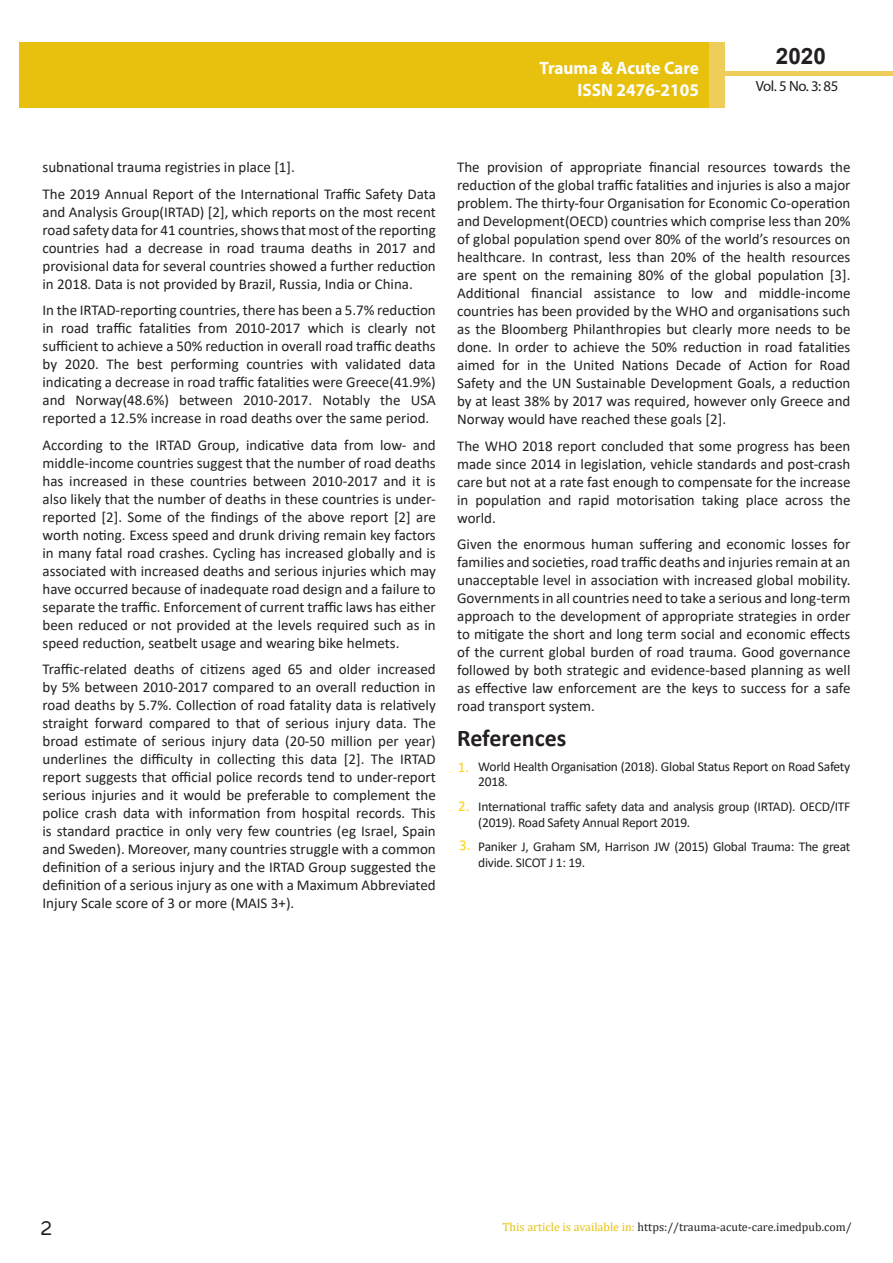
<style>
.page{position:relative;width:893px;height:1263px;background:#fff}
.page>*{position:absolute;margin:0;border:0;box-sizing:border-box;transform-origin:0 0}
.t1{font:25.5px "Tunga";color:#231f20}
.t2{font:700 24px "Calibri";color:#231f20}
.t3{font:700 22.5px "Arial";color:#231f20}
.t4{font:700 18px/21.6px "Myriad Pro";color:#fff;text-align:right;scale:.96 1}
.t5{font:15px/18px "Calibri";color:#231f20;text-align:justify}
.t6{font:15px "Calibri";color:#fed20c}
.t7{font:14.85px "Myriad Pro";letter-spacing:-.03em;color:#231f20}
.t8{font:13.5px/15.8px "Calibri";letter-spacing:-.02em;color:#231f20}
.t9{font:12px "Cambria";color:#231f20}
.s1{color:#e7c10e}
</style>
<div class="page">
<div style="left:19px;top:42px;width:690px;height:66px;background:#e7c10e"></div>
<div style="left:709px;top:42px;width:16px;height:66px;background:#eecd5a"></div>
<hr style="left:723px;top:71px;width:170px;height:4px;background:#eecd5a">
<p class="t4" style="left:517px;top:54px;width:198px">ARCHIVOS DE MEDICINA<br>ISSN 1698-9465</p>
<p class="t4" style="left:539px;top:57px;width:168px">Trauma &amp; Acute Care<br>ISSN 2476-2105</p>
<h3 class="t3" style="left:776px;top:41px;width:52px">2020</h3>
<p class="t7" style="left:756px;top:77px;width:84px">Vol. 5 No. 3: 85</p>
<p class="t5" style="left:43px;top:154px;width:395px;line-height:26.5px">subnational trauma registries in place [1].<br>The 2019 Annual Report of the International Traffic Safety Data</p>
<p class="t5" style="left:43px;top:203px;width:395px">and Analysis Group(IRTAD) [2], which reports on the most recent road safety data for 41 countries, shows that most of the reporting countries had a decrease in road trauma deaths in 2017 and provisional data for several countries showed a further reduction in 2018. Data is not provided by Brazil, Russia, India or China.</p>
<p class="t5" style="left:43px;top:301px;width:395px">In the IRTAD-reporting countries, there has been a 5.7% reduction in road traffic fatalities from 2010-2017 which is clearly not sufficient to achieve a 50% reduction in overall road traffic deaths by 2020. The best performing countries with validated data indicating a decrease in road traffic fatalities were Greece(41.9%) and Norway(48.6%) between 2010-2017. Notably the USA reported a 12.5% increase in road deaths over the same period.</p>
<p class="t5" style="left:43px;top:436px;width:395px">According to the IRTAD Group, indicative data from low- and middle-income countries suggest that the number of road deaths has increased in these countries between 2010-2017 and it is also likely that the number of deaths in these countries is under&shy;reported [2]. Some of the findings of the above report [2] are worth noting. Excess speed and drunk driving remain key factors in many fatal road crashes. Cycling has increased globally and is associated with increased deaths and serious injuries which may have occurred because of inadequate road design and a failure to separate the traffic. Enforcement of current traffic laws has either been reduced or not provided at the levels required such as in speed reduction, seatbelt usage and wearing bike helmets.</p>
<p class="t5" style="left:43px;top:660px;width:395px">Traffic-related deaths of citizens aged 65 and older increased by 5% between 2010-2017 compared to an overall reduction in road deaths by 5.7%. Collection of road fatality data is relatively straight forward compared to that of serious injury data. The broad estimate of serious injury data (20-50 million per year) underlines the difficulty in collecting this data [2]. The IRTAD report suggests that official police records tend to under-report serious injuries and it would be preferable to complement the police crash data with information from hospital records. This is standard practice in only very few countries (eg Israel, Spain and Sweden). Moreover, many countries struggle with a common definition of a serious injury and the IRTAD Group suggested the definition of a serious injury as one with a Maximum Abbreviated Injury Scale score of 3 or more (MAIS 3+).</p>
<p class="t5" style="left:457px;top:158px;width:395px">The provision of appropriate financial resources towards the reduction of the global traffic fatalities and injuries is also a major problem. The thirty-four Organisation for Economic Co-operation and Development(OECD) countries which comprise less than 20% of global population spend over 80% of the world’s resources on healthcare. In contrast, less than 20% of the health resources are spent on the remaining 80% of the global population [3].<br>Additional financial assistance to low and middle-income countries has been provided by the WHO and organisations such as the Bloomberg Philanthropies but clearly more needs to be done. In order to achieve the 50% reduction in road fatalities aimed for in the United Nations Decade of Action for Road Safety and the UN Sustainable Development Goals, a reduction by at least 38% by 2017 was required, however only Greece and Norway would have reached these goals [2].</p>
<p class="t5" style="left:457px;top:436px;width:395px">The WHO 2018 report concluded that some progress has been made since 2014 in legislation, vehicle standards and post-crash care but not at a rate fast enough to compensate for the increase in population and rapid motorisation taking place across the world.</p>
<p class="t5" style="left:457px;top:535px;width:395px">Given the enormous human suffering and economic losses for families and societies, road traffic deaths and injuries remain at an unacceptable level in association with increased global mobility.<br>Governments in all countries need to take a serious and long-term approach to the development of appropriate strategies in order to mitigate the short and long term social and economic effects of the current global burden of road trauma. Good governance followed by both strategic and evidence-based planning as well as effective law enforcement are the keys to success for a safe road transport system.</p>
<h2 class="t2" style="left:457px;top:721px;width:111px">References</h2>
<p class="t8" style="left:478px;top:758px;width:373px">World Health Organisation (2018). Global Status Report on Road Safety<br>2018.</p>
<p class="t8" style="left:478px;top:798px;width:373px">International traffic safety data and analysis group (IRTAD). OECD/ITF (2019). Road Safety Annual Report 2019.</p>
<p class="t8" style="left:478px;top:838px;width:373px">Paniker J, Graham SM, Harrison JW (2015) Global Trauma: The great divide. SICOT J 1: 19.</p>
<p class="t6" style="left:458px;top:757px;width:13px">1.</p>
<p class="t6" style="left:458px;top:796px;width:13px">2.</p>
<p class="t6" style="left:459px;top:835px;width:13px">3.</p>
<h1 class="t1" style="left:41px;top:1211px;width:13px">2</h1>
<p class="t9" style="left:502px;top:1219px;width:351px"><span class="s1">This article is available in:</span> https://trauma-acute-care.imedpub.com/</p>
</div>
